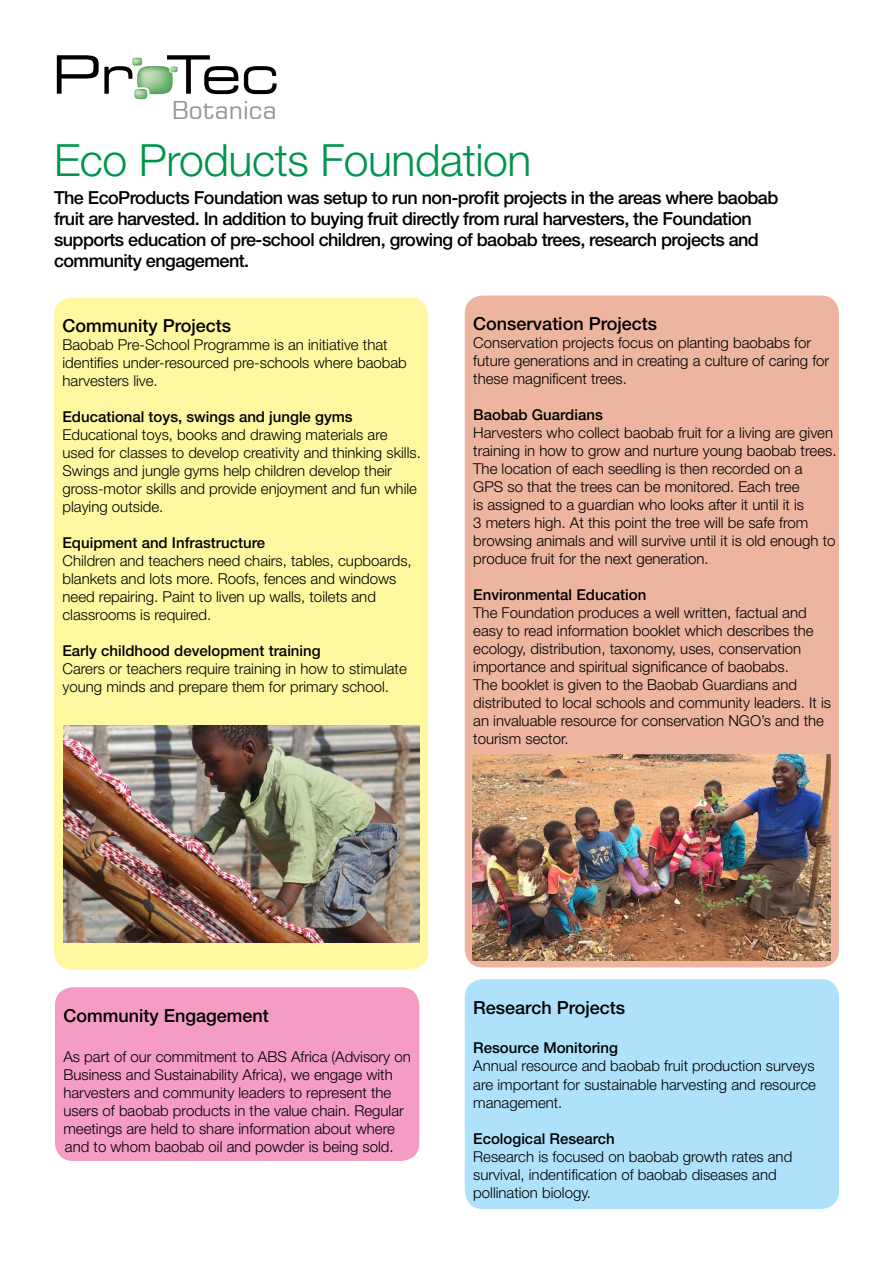
<style>
.page{position:relative;width:893px;height:1263px;background:#fff}
.page>*{position:absolute;margin:0;border:0;box-sizing:border-box;transform-origin:0 0}
.t1{font:300 44.55px "Helvetica Neue LT Pro";letter-spacing:-.01em;color:#00954c}
.t2{font:24.6px "Square 721 BT";color:#939598}
.t3{font:500 18px/21px "Helvetica Neue LT Pro";letter-spacing:-.03em;color:#000}
.t4{font:500 18px "Helvetica Neue LT Pro";color:#000}
.t5{font:300 15px/18px "Helvetica Neue LT Pro";color:#000}
.t6{font:500 15px "Helvetica Neue LT Pro";color:#000}
</style>
<div class="page">
<svg style="left:244px;top:66px;width:33px;height:28px"></svg>
<svg style="left:57px;top:55px;width:181px;height:44px"></svg>
<div style="left:54px;top:298px;width:374px;height:671px;background:#fff8a1;border-radius:18px"></div>
<img style="left:64px;top:725px;width:355px;height:218px">
<div style="left:55px;top:987px;width:364px;height:174px;background:#f49cc3;border-radius:18px"></div>
<div style="left:465px;top:295px;width:374px;height:672px;background:#edb4a0;border-radius:18px"></div>
<img style="left:472px;top:755px;width:359px;height:205px">
<div style="left:465px;top:979px;width:374px;height:230px;background:#aee2fa;border-radius:18px"></div>
<h2 class="t2" style="left:172px;top:95px;width:106px">Botanica</h2>
<h1 class="t1" style="left:54px;top:133px;width:479px">Eco Products Foundation</h1>
<p class="t3" style="left:54px;top:187px;width:726px">The EcoProducts Foundation was setup to run non-profit projects in the areas where baobab fruit are harvested. In addition to buying fruit directly from rural harvesters, the Foundation supports education of pre-school children, growing of baobab trees, research projects and community engagement.</p>
<p class="t4" style="left:63px;top:315px;width:170px">Community Projects</p>
<p class="t5" style="left:63px;top:335px;width:346px">Baobab Pre-School Programme is an initiative that identifies under-resourced pre-schools where baobab harvesters live.</p>
<p class="t6" style="left:63px;top:408px;width:292px">Educational toys, swings and jungle gyms</p>
<p class="t5" style="left:63px;top:425px;width:360px">Educational toys, books and drawing materials are used for classes to develop creativity and thinking skills.<br>Swings and jungle gyms help children develop their gross-motor skills and provide enjoyment and fun while playing outside.</p>
<p class="t6" style="left:63px;top:534px;width:204px">Equipment and Infrastructure</p>
<p class="t5" style="left:63px;top:551px;width:351px">Children and teachers need chairs, tables, cupboards, blankets and lots more. Roofs, fences and windows need repairing. Paint to liven up walls, toilets and classrooms is required.</p>
<p class="t6" style="left:63px;top:642px;width:260px">Early childhood development training</p>
<p class="t5" style="left:63px;top:659px;width:346px">Carers or teachers require training in how to stimulate young minds and prepare them for primary school.</p>
<p class="t4" style="left:473px;top:313px;width:185px">Conservation Projects</p>
<p class="t5" style="left:473px;top:333px;width:357px">Conservation projects focus on planting baobabs for future generations and in creating a culture of caring for these magnificent trees.</p>
<p class="t6" style="left:473px;top:406px;width:131px">Baobab Guardians</p>
<p class="t5" style="left:473px;top:423px;width:365px">Harvesters who collect baobab fruit for a living are given training in how to grow and nurture young baobab trees.<br>The location of each seedling is then recorded on a<br>GPS so that the trees can be monitored. Each tree<br>is assigned to a guardian who looks after it until it is<br>3 meters high. At this point the tree will be safe from browsing animals and will survive until it is old enough to produce fruit for the next generation.</p>
<p class="t6" style="left:473px;top:586px;width:175px">Environmental Education</p>
<p class="t5" style="left:473px;top:603px;width:359px">The Foundation produces a well written, factual and easy to read information booklet which describes the ecology, distribution, taxonomy, uses, conservation importance and spiritual significance of baobabs.<br>The booklet is given to the Baobab Guardians and distributed to local schools and community leaders. It is an invaluable resource for conservation NGO’s and the tourism sector.</p>
<p class="t4" style="left:63px;top:1005px;width:207px">Community Engagement</p>
<p class="t5" style="left:63px;top:1047px;width:349px">As part of our commitment to ABS Africa (Advisory on Business and Sustainability Africa), we engage with harvesters and community leaders to represent the users of baobab products in the value chain. Regular meetings are held to share information about where and to whom baobab oil and powder is being sold.</p>
<p class="t4" style="left:473px;top:997px;width:153px">Research Projects</p>
<p class="t6" style="left:473px;top:1039px;width:146px">Resource Monitoring</p>
<p class="t5" style="left:473px;top:1057px;width:344px;text-align:justify">Annual resource and baobab fruit production surveys are important for sustainable harvesting and resource management.</p>
<p class="t6" style="left:473px;top:1129px;width:143px">Ecological Research</p>
<p class="t5" style="left:473px;top:1147px;width:321px">Research is focused on baobab growth rates and survival, indentification of baobab diseases and pollination biology.</p>
</div>
